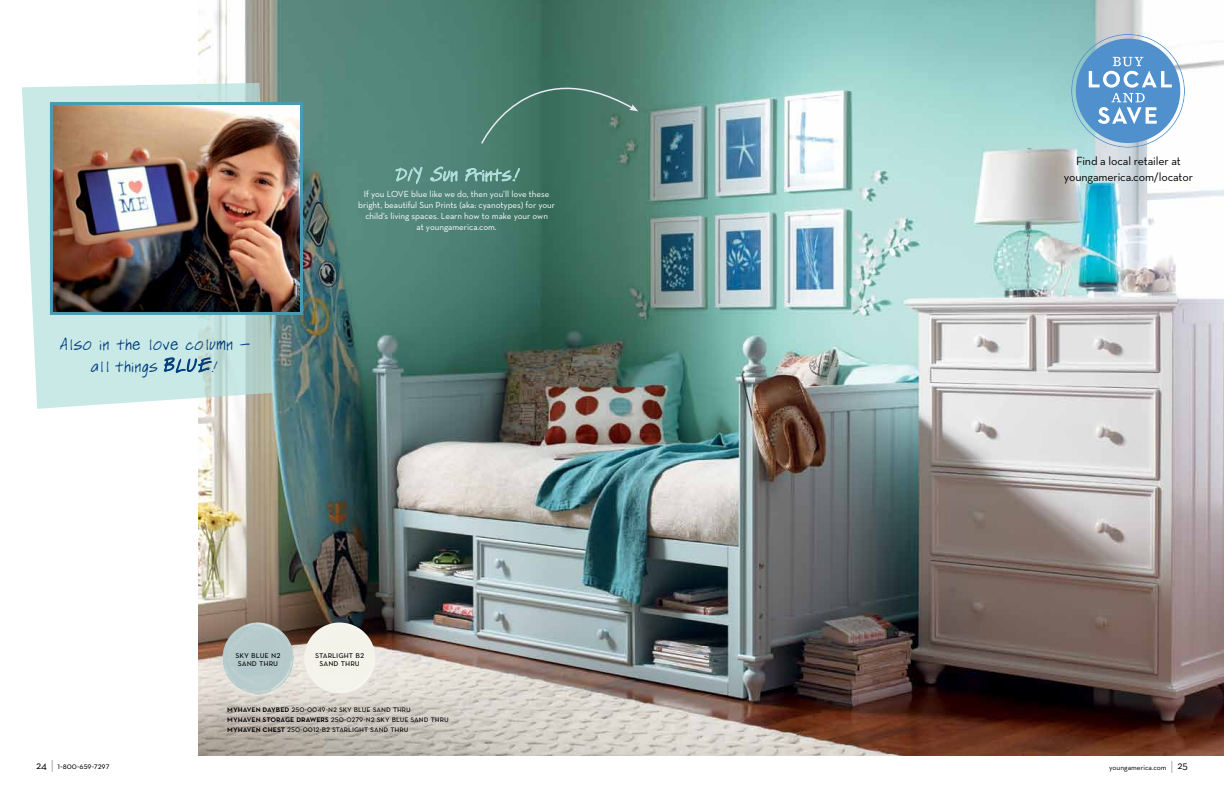
<style>
.page{position:relative;width:1224px;height:792px;background:#fff}
.page>*{position:absolute;margin:0;border:0;box-sizing:border-box;transform-origin:0 0}
.t1{font:17px/22px "Sashas Hand";letter-spacing:.03em;color:#003e7e;text-align:center}
.t2{font:12px/16px "Neutraface Text";letter-spacing:-.01em;color:#000;text-align:center}
.t3{font:9.5px/7.9px "Neutraface Text";color:#000;text-align:center}
.t4{font:9px/11px "Neutraface Text";color:#fff;text-align:center}
.t5{font:9px/10px "Neutraface Text";color:#000}
.t6{font:7.5px "Neutraface Text";color:#000}
.s1{font-size:19px}
.s2{font-weight:600}
.s3{font-size:11px}
.s4{font-size:14px}
</style>
<div class="page">
<img style="left:198px;top:0;width:1026px;height:756px">
<img style="left:304px;top:623px;width:34px;height:68px">
<img style="left:222px;top:623px;width:71px;height:70px">
<svg style="left:22px;top:83px;width:251px;height:326px;background:#cbe6e4"></svg>
<svg style="left:395px;top:167px;width:28px;height:17px"></svg>
<svg style="left:430px;top:167px;width:28px;height:15px"></svg>
<svg style="left:465px;top:163px;width:58px;height:19px"></svg>
<svg style="left:480px;top:48px;width:158px;height:97px;background:#477968"></svg>
<img style="left:54px;top:106px;width:245px;height:205px">
<div style="left:50px;top:102px;width:253px;height:213px;border:3px solid #479cb4"></div>
<svg style="left:164px;top:357px;width:48px;height:16px"></svg>
<svg style="left:1076px;top:39px;width:104px;height:104px;background:#7aacd6"></svg>
<h1 class="t1" style="left:59px;top:333px;width:192px">Also in the love column — all things <span class="s1">BLUE</span>!</h1>
<p class="t4" style="left:358px;top:188px;width:198px">If you LOVE blue like we do, then you’ll love these bright, beautiful Sun Prints (aka: cyanotypes) for your child’s living spaces. Learn how to make your own<br>at youngamerica.com.</p>
<p class="t3" style="left:236px;top:651px;width:47px;text-align:left">sky blue n2 sand thru</p>
<p class="t3" style="left:315px;top:651px;width:51px">starlight b2 sand thru</p>
<p class="t5" style="left:227px;top:704px;width:223px"><span class="s2">myhaven daybed</span> 250-0049-n2 sky blue sand thru<br><span class="s2">myhaven storage drawers</span> 250-0279-n2 sky blue sand thru <span class="s2">myhaven chest</span> 250-0012-b2 starlight sand thru</p>
<h2 class="t2" style="left:1064px;top:153px;width:131px">Find a local retailer at youngamerica.com/locator</h2>
<p class="t5" style="left:36px;top:761px;width:75px"><span class="s3">24</span> <span class="s4">|</span> 1-800-659-7297</p>
<p class="t6" style="left:1109px;top:763px;width:80px">youngamerica.com <span class="s4">|</span> <span class="s3">25</span></p>
</div>
